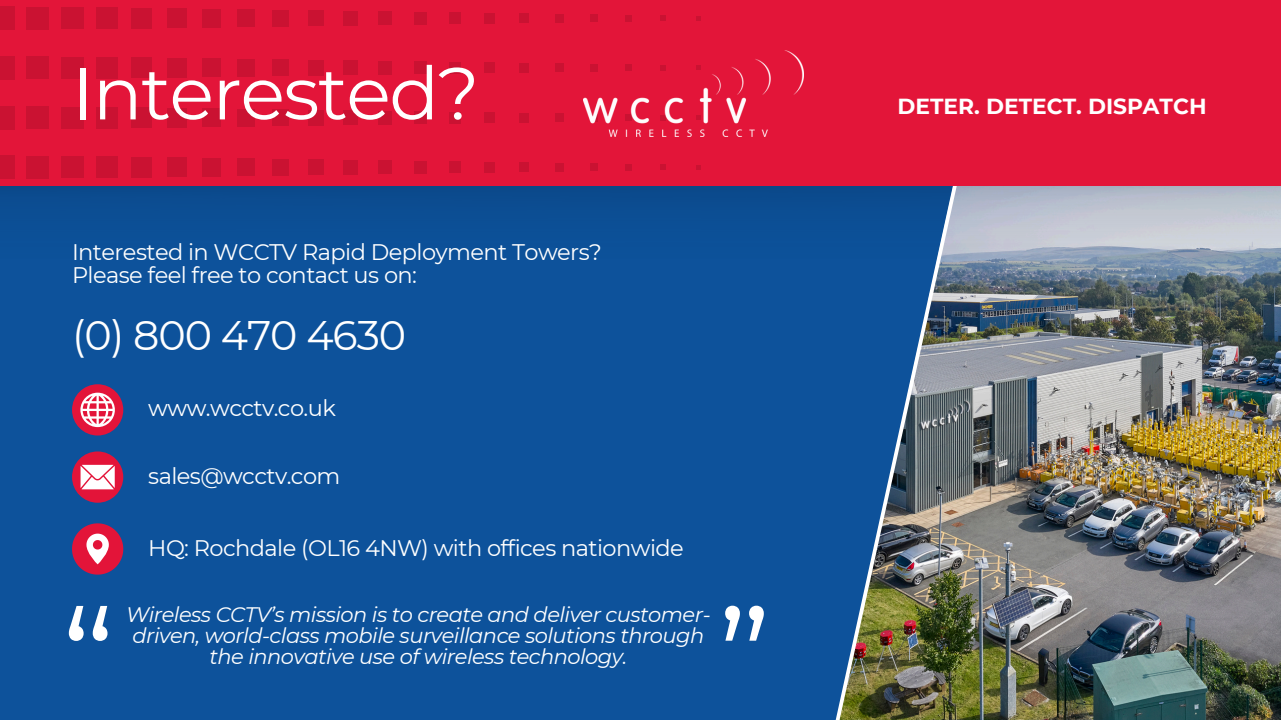
<style>
.page{position:relative;width:1281px;height:720px;background:#0d529b}
.page>*{position:absolute;margin:0;border:0;box-sizing:border-box;transform-origin:0 0}
.t1{font:140.62px "Montserrat";color:#fff}
.t2{font:73.5px "Montserrat";letter-spacing:-.02em;color:#fff}
.t3{font:41.25px "Montserrat";letter-spacing:-.025em;color:#fff}
.t4{font:22.5px "Montserrat";letter-spacing:-.025em;color:#fff}
.t5{font:700 21.75px "Montserrat";color:#fff}
.t6{font:italic 21px/21px "Montserrat";letter-spacing:-.025em;color:#fff;text-align:center}
</style>
<div class="page">
<img style="left:960px;top:259px;width:321px;height:461px">
<img style="left:0;top:185px;width:1281px;height:74px">
<img style="left:806px;top:185px;width:154px;height:535px">
<div style="left:0;top:0;width:1281px;height:185px;background:#e31539"></div>
<div style="left:0;top:155px;width:15px;height:24px;background:#ca1232"></div>
<div style="left:26px;top:156px;width:23px;height:23px;background:#ca1232"></div>
<div style="left:61px;top:156px;width:22px;height:22px;background:#ca1232"></div>
<div style="left:96px;top:157px;width:22px;height:21px;background:#ca1232"></div>
<div style="left:132px;top:157px;width:20px;height:20px;background:#ca1232"></div>
<div style="left:167px;top:158px;width:19px;height:19px;background:#ca1232"></div>
<div style="left:202px;top:158px;width:18px;height:18px;background:#ca1232"></div>
<div style="left:237px;top:159px;width:18px;height:17px;background:#ca1232"></div>
<div style="left:273px;top:159px;width:16px;height:16px;background:#ca1232"></div>
<div style="left:308px;top:159px;width:15px;height:16px;background:#ca1232"></div>
<div style="left:343px;top:160px;width:15px;height:14px;background:#ca1232"></div>
<div style="left:378px;top:160px;width:14px;height:14px;background:#ca1232"></div>
<div style="left:414px;top:161px;width:12px;height:12px;background:#ca1232"></div>
<div style="left:449px;top:161px;width:11px;height:12px;background:#ca1232"></div>
<div style="left:484px;top:162px;width:11px;height:11px;background:#ca1232"></div>
<div style="left:519px;top:162px;width:10px;height:10px;background:#ca1232"></div>
<div style="left:555px;top:163px;width:8px;height:9px;background:#ca1232"></div>
<div style="left:590px;top:163px;width:8px;height:8px;background:#ca1232"></div>
<div style="left:625px;top:164px;width:7px;height:7px;background:#ca1232"></div>
<svg style="left:660px;top:164px;width:6px;height:6px"></svg>
<svg style="left:696px;top:165px;width:5px;height:5px"></svg>
<div style="left:0;top:106px;width:15px;height:23px;background:#ca1232"></div>
<div style="left:26px;top:106px;width:23px;height:23px;background:#ca1232"></div>
<div style="left:61px;top:107px;width:22px;height:22px;background:#ca1232"></div>
<div style="left:96px;top:107px;width:22px;height:21px;background:#ca1232"></div>
<div style="left:132px;top:107px;width:20px;height:21px;background:#ca1232"></div>
<div style="left:167px;top:108px;width:19px;height:19px;background:#ca1232"></div>
<div style="left:202px;top:108px;width:18px;height:19px;background:#ca1232"></div>
<div style="left:237px;top:109px;width:18px;height:17px;background:#ca1232"></div>
<div style="left:273px;top:109px;width:16px;height:17px;background:#ca1232"></div>
<div style="left:308px;top:110px;width:15px;height:15px;background:#ca1232"></div>
<div style="left:343px;top:110px;width:15px;height:15px;background:#ca1232"></div>
<div style="left:378px;top:111px;width:14px;height:13px;background:#ca1232"></div>
<div style="left:414px;top:111px;width:12px;height:13px;background:#ca1232"></div>
<div style="left:449px;top:112px;width:11px;height:11px;background:#ca1232"></div>
<div style="left:484px;top:112px;width:11px;height:11px;background:#ca1232"></div>
<div style="left:519px;top:113px;width:10px;height:9px;background:#ca1232"></div>
<div style="left:555px;top:113px;width:8px;height:9px;background:#ca1232"></div>
<div style="left:0;top:56px;width:15px;height:24px;background:#ca1232"></div>
<div style="left:26px;top:56px;width:23px;height:23px;background:#ca1232"></div>
<div style="left:61px;top:57px;width:22px;height:22px;background:#ca1232"></div>
<div style="left:96px;top:57px;width:22px;height:21px;background:#ca1232"></div>
<div style="left:132px;top:58px;width:20px;height:20px;background:#ca1232"></div>
<div style="left:167px;top:58px;width:19px;height:19px;background:#ca1232"></div>
<div style="left:202px;top:59px;width:18px;height:18px;background:#ca1232"></div>
<div style="left:237px;top:59px;width:18px;height:18px;background:#ca1232"></div>
<div style="left:273px;top:60px;width:16px;height:16px;background:#ca1232"></div>
<div style="left:308px;top:60px;width:15px;height:16px;background:#ca1232"></div>
<div style="left:343px;top:61px;width:15px;height:14px;background:#ca1232"></div>
<div style="left:378px;top:61px;width:14px;height:14px;background:#ca1232"></div>
<div style="left:414px;top:62px;width:12px;height:12px;background:#ca1232"></div>
<div style="left:449px;top:62px;width:11px;height:12px;background:#ca1232"></div>
<div style="left:484px;top:63px;width:11px;height:10px;background:#ca1232"></div>
<div style="left:519px;top:63px;width:10px;height:10px;background:#ca1232"></div>
<div style="left:555px;top:63px;width:8px;height:9px;background:#ca1232"></div>
<div style="left:0;top:6px;width:15px;height:24px;background:#ca1232"></div>
<div style="left:26px;top:7px;width:23px;height:23px;background:#ca1232"></div>
<div style="left:61px;top:7px;width:22px;height:22px;background:#ca1232"></div>
<div style="left:96px;top:8px;width:22px;height:21px;background:#ca1232"></div>
<div style="left:132px;top:8px;width:20px;height:20px;background:#ca1232"></div>
<div style="left:167px;top:9px;width:19px;height:19px;background:#ca1232"></div>
<div style="left:202px;top:9px;width:18px;height:18px;background:#ca1232"></div>
<div style="left:237px;top:10px;width:18px;height:17px;background:#ca1232"></div>
<div style="left:273px;top:10px;width:16px;height:16px;background:#ca1232"></div>
<div style="left:308px;top:11px;width:15px;height:15px;background:#ca1232"></div>
<div style="left:343px;top:11px;width:15px;height:14px;background:#ca1232"></div>
<div style="left:378px;top:11px;width:14px;height:14px;background:#ca1232"></div>
<div style="left:414px;top:12px;width:12px;height:12px;background:#ca1232"></div>
<div style="left:449px;top:12px;width:11px;height:12px;background:#ca1232"></div>
<div style="left:484px;top:13px;width:11px;height:11px;background:#ca1232"></div>
<div style="left:519px;top:13px;width:10px;height:10px;background:#ca1232"></div>
<div style="left:555px;top:14px;width:8px;height:9px;background:#ca1232"></div>
<div style="left:590px;top:14px;width:8px;height:8px;background:#ca1232"></div>
<div style="left:625px;top:15px;width:7px;height:7px;background:#ca1232"></div>
<svg style="left:660px;top:15px;width:6px;height:6px"></svg>
<svg style="left:696px;top:16px;width:5px;height:5px"></svg>
<img style="left:583px;top:51px;width:221px;height:86px">
<svg style="left:72px;top:384px;width:51px;height:52px"></svg>
<svg style="left:72px;top:451px;width:51px;height:52px"></svg>
<svg style="left:72px;top:523px;width:51px;height:52px"></svg>
<h1 class="t2" style="left:72px;top:48px;width:409px">Interested?</h1>
<h3 class="t4" style="left:72px;top:238px;width:531px">Interested in WCCTV Rapid Deployment Towers?</h3>
<p class="t4" style="left:72px;top:261px;width:346px">Please feel free to contact us on:</p>
<p class="t3" style="left:72px;top:310px;width:336px">(0) 800 470 4630</p>
<p class="t4" style="left:148px;top:395px;width:189px">www.wcctv.co.uk</p>
<p class="t4" style="left:148px;top:462px;width:194px">sales@wcctv.com</p>
<p class="t4" style="left:148px;top:534px;width:537px">HQ: Rochdale (OL16 4NW) with offices nationwide</p>
<h2 class="t1" style="left:61px;top:574px;width:55px">“</h2>
<p class="t6" style="left:126px;top:604px;width:586px">Wireless CCTV’s mission is to create and deliver customer&shy;driven, world-class mobile surveillance solutions through the innovative use of wireless technology.</p>
<p class="t1" style="left:771px;top:673px;width:55px;rotate:-180deg">“</p>
<p class="t5" style="left:897px;top:93px;width:310px">DETER. DETECT. DISPATCH</p>
</div>
